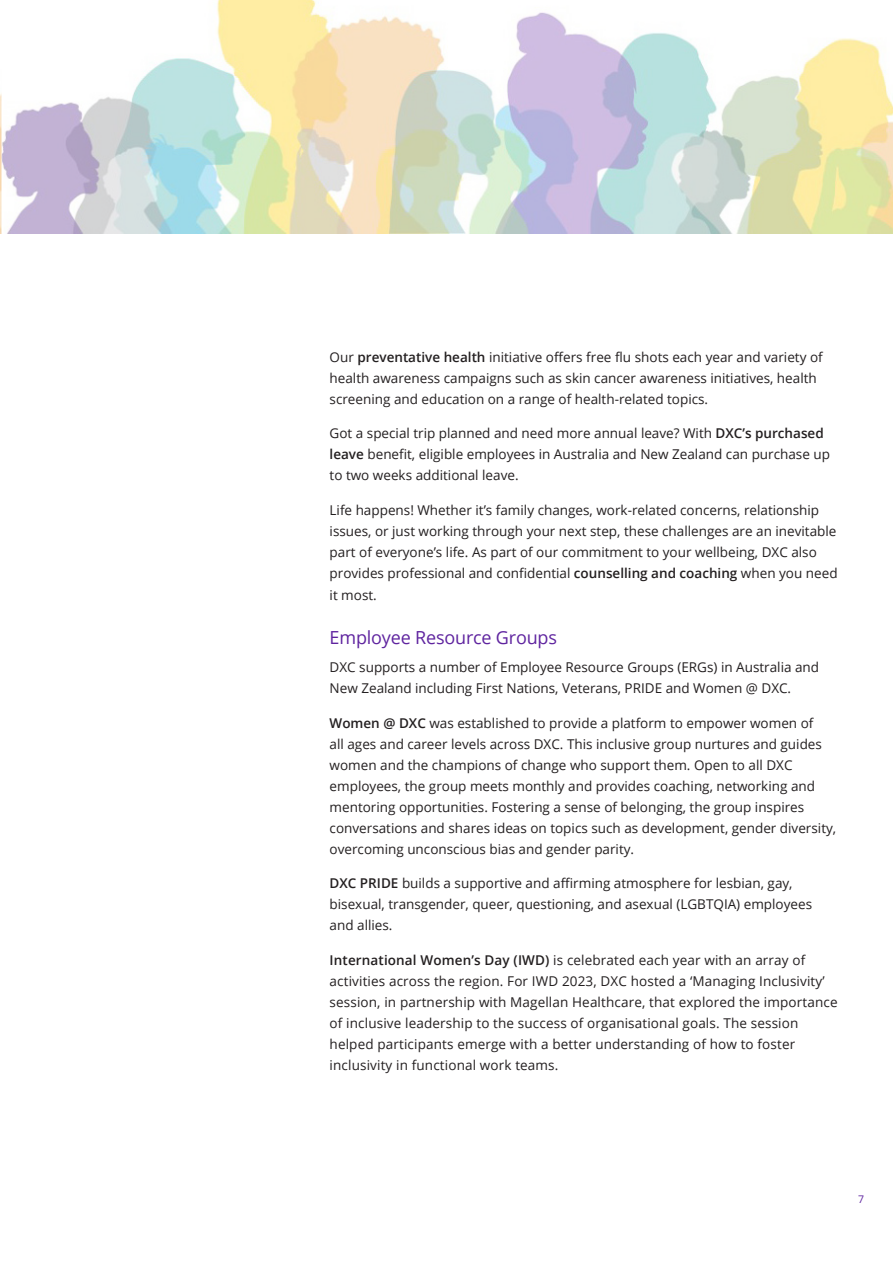
<style>
.page{position:relative;width:893px;height:1263px;background:#fff}
.page>*{position:absolute;margin:0;border:0;box-sizing:border-box;transform-origin:0 0}
.Intro_Copy_Regular_1{font:18px "Open Sans";letter-spacing:-.01em;color:#5f249f}
.Body_Copy_Regular_9{font:13.5px/21px "Open Sans";color:#231f20}
.Page_number{font:10.5px "Open Sans";color:#5f249f}
.s1{font-weight:600}
</style>
<div class="page">
<img style="left:0;top:0;width:893px;height:234px">
<p class="Body_Copy_Regular_9" style="left:330px;top:346px;width:495px">Our <span class="s1">preventative health</span> initiative offers free flu shots each year and variety of health awareness campaigns such as skin cancer awareness initiatives, health screening and education on a range of health-related topics.</p>
<p class="Body_Copy_Regular_9" style="left:330px;top:422px;width:502px">Got a special trip planned and need more annual leave? With <span class="s1">DXC’s purchased leave</span> benefit, eligible employees in Australia and New Zealand can purchase up to two weeks additional leave.</p>
<p class="Body_Copy_Regular_9" style="left:330px;top:499px;width:509px">Life happens! Whether it’s family changes, work-related concerns, relationship issues, or just working through your next step, these challenges are an inevitable part of everyone’s life. As part of our commitment to your wellbeing, DXC also provides professional and confidential <span class="s1">counselling and coaching</span> when you need</p>
<p class="Body_Copy_Regular_9" style="left:330px;top:584px;width:49px">it most.</p>
<p class="Intro_Copy_Regular_1" style="left:330px;top:625px;width:229px">Employee Resource Groups</p>
<p class="Body_Copy_Regular_9" style="left:330px;top:656px;width:491px">DXC supports a number of Employee Resource Groups (ERGs) in Australia and<br>New Zealand including First Nations, Veterans, PRIDE and Women @ DXC.</p>
<p class="Body_Copy_Regular_9" style="left:330px;top:712px;width:508px"><span class="s1">Women @ DXC</span> was established to provide a platform to empower women of<br>all ages and career levels across DXC. This inclusive group nurtures and guides women and the champions of change who support them. Open to all DXC employees, the group meets monthly and provides coaching, networking and mentoring opportunities. Fostering a sense of belonging, the group inspires conversations and shares ideas on topics such as development, gender diversity, overcoming unconscious bias and gender parity.</p>
<p class="Body_Copy_Regular_9" style="left:330px;top:872px;width:484px"><span class="s1">DXC PRIDE</span> builds a supportive and affirming atmosphere for lesbian, gay, bisexual, transgender, queer, questioning, and asexual (LGBTQIA) employees and allies.</p>
<p class="Body_Copy_Regular_9" style="left:330px;top:949px;width:509px"><span class="s1">International Women’s Day (IWD)</span> is celebrated each year with an array of activities across the region. For IWD 2023, DXC hosted a ‘Managing Inclusivity’ session, in partnership with Magellan Healthcare, that explored the importance of inclusive leadership to the success of organisational goals. The session helped participants emerge with a better understanding of how to foster inclusivity in functional work teams.</p>
<p class="Page_number" style="left:858px;top:1191px;width:8px">7</p>
</div>
